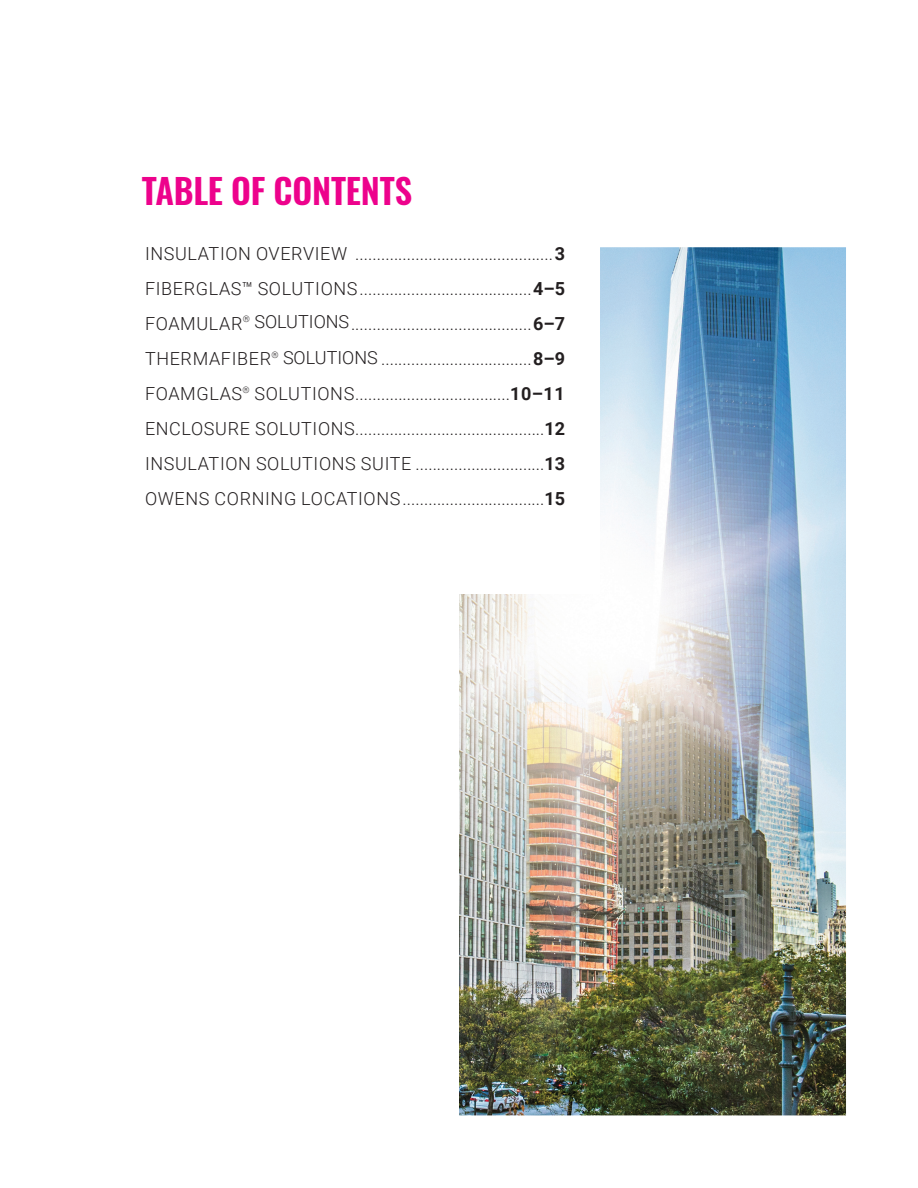
<style>
.page{position:relative;width:918px;height:1188px;background:#fff}
.page>*{position:absolute;margin:0;border:0;box-sizing:border-box;transform-origin:0 0}
.t1{font:34.5px "Oswald";letter-spacing:-.005em;color:#ed028c}
.Body{font:300 18px "Roboto";letter-spacing:.035em;color:#231f20}
.Body-2{font:300 18px "Roboto";color:#231f20}
.s1{font-weight:700}
</style>
<div class="page">
<img style="left:459px;top:247px;width:387px;height:868px">
<p class="t1" style="left:142px;top:160px;width:272px">TABLE OF CONTENTS</p>
<p class="Body" style="left:145px;top:241px;width:422px">INSULATION OVERVIEW ..............................................<span class="s1">3</span></p>
<p class="Body" style="left:145px;top:276px;width:422px">FIBERGLAS™ SOLUTIONS........................................<span class="s1">4–5</span></p>
<p class="Body-2" style="left:145px;top:311px;width:422px">FOAMULAR<sup>®</sup> SOLUTIONS..........................................<span class="s1">6–7</span></p>
<p class="Body" style="left:145px;top:346px;width:422px">THERMAFIBER<sup>®</sup> SOLUTIONS ...................................<span class="s1">8–9</span></p>
<p class="Body" style="left:145px;top:381px;width:421px">FOAMGLAS<sup>®</sup> SOLUTIONS....................................<span class="s1">10–11</span></p>
<p class="Body" style="left:145px;top:416px;width:422px">ENCLOSURE SOLUTIONS............................................<span class="s1">12</span></p>
<p class="Body" style="left:145px;top:451px;width:422px">INSULATION SOLUTIONS SUITE ..............................<span class="s1">13</span></p>
<p class="Body" style="left:145px;top:486px;width:422px">OWENS CORNING LOCATIONS.................................<span class="s1">15</span></p>
</div>
